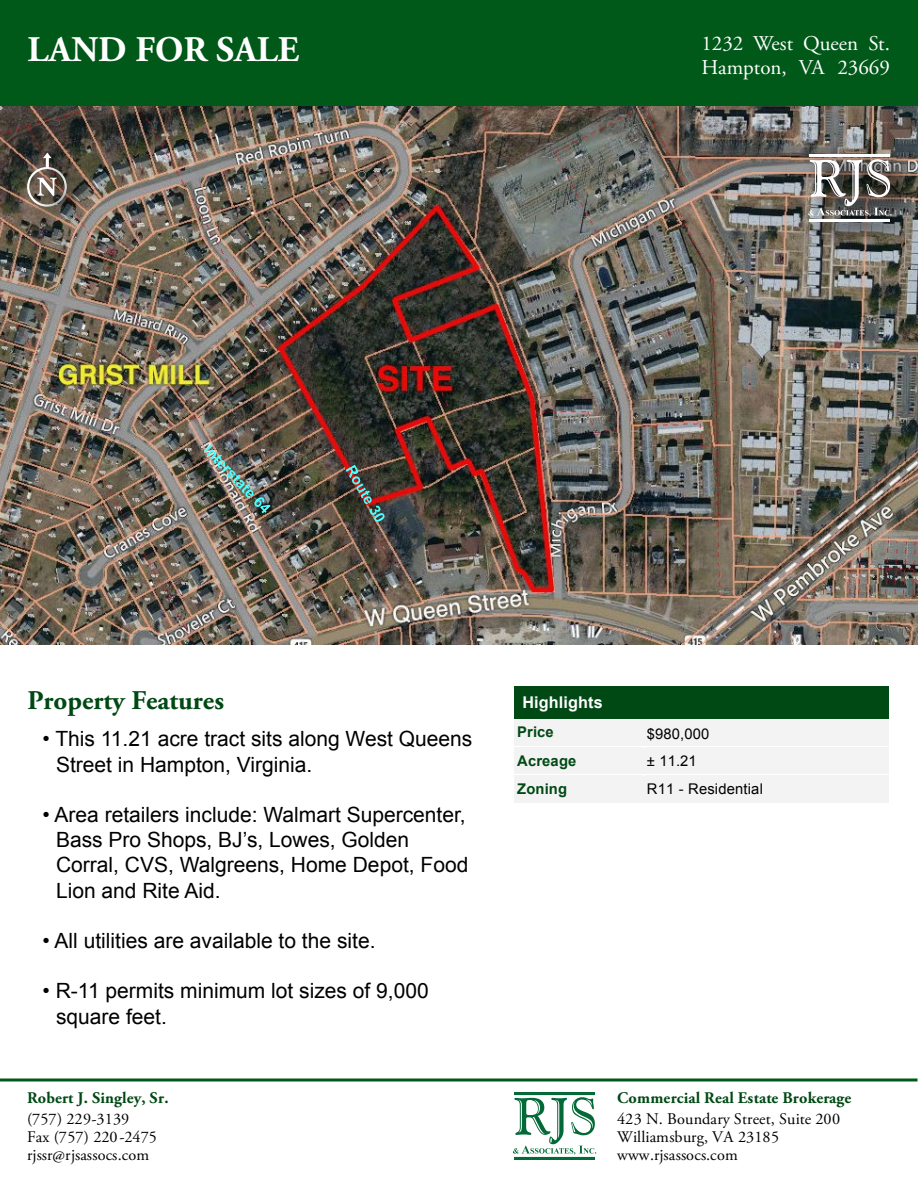
<style>
.page{position:relative;width:918px;height:1188px;background:#fff}
.page>*{position:absolute;margin:0;border:0;box-sizing:border-box;transform-origin:0 0}
.t1{font:700 36px "Adobe Garamond Pro";color:#fff}
.t2{font:700 27px "Adobe Garamond Pro";color:#004914}
.t3{font:21px/25.2px "Arial";color:#000}
.t4{font:21px/24px "Adobe Garamond Pro";color:#fff}
.t5{font:16.2px/17.9px "Adobe Garamond Pro";letter-spacing:.005em;color:#000}
.t6{font:700 16.2px "Adobe Garamond Pro";letter-spacing:.01em;color:#004914}
.t7{font:700 16.2px "Arial";letter-spacing:.01em;color:#fff}
.t8{font:14.7px "Arial";letter-spacing:.01em;color:#000}
.t9{font:700 14.7px "Arial";letter-spacing:.01em;color:#004914}
</style>
<div class="page">
<div style="left:0;top:0;width:918px;height:107px;background:#005919"></div>
<img style="left:0;top:107px;width:918px;height:538px">
<img style="left:15px;top:154px;width:85px;height:86px">
<img style="left:30px;top:140px;width:56px;height:25px">
<svg style="left:43px;top:153px;width:9px;height:12px"></svg>
<img style="left:24px;top:165px;width:66px;height:65px">
<svg style="left:37px;top:178px;width:20px;height:18px"></svg>
<hr style="left:0;top:1079px;width:918px;height:2px;background:#005919">
<div style="left:514px;top:686px;width:375px;height:33px;background:#004914"></div>
<div style="left:514px;top:719px;width:130px;height:27px;background:#f3f3f3"></div>
<div style="left:644px;top:719px;width:245px;height:27px;background:#f3f3f3"></div>
<div style="left:514px;top:747px;width:130px;height:27px;background:#f3f3f3"></div>
<div style="left:644px;top:747px;width:245px;height:27px;background:#f3f3f3"></div>
<div style="left:514px;top:776px;width:130px;height:27px;background:#f3f3f3"></div>
<div style="left:644px;top:776px;width:245px;height:27px;background:#f3f3f3"></div>
<svg style="left:513px;top:1097px;width:83px;height:58px"></svg>
<hr style="left:514px;top:1092px;width:81px;height:2px;background:#026937">
<hr style="left:514px;top:1094px;width:81px;height:1px;background:#026937">
<hr style="left:514px;top:1158px;width:81px;height:2px;background:#026937">
<hr style="left:514px;top:1157px;width:81px;height:1px;background:#026937">
<img style="left:795px;top:141px;width:123px;height:114px">
<svg style="left:808px;top:159px;width:84px;height:58px"></svg>
<hr style="left:809px;top:154px;width:81px;height:2px;background:#fff">
<hr style="left:809px;top:156px;width:81px;height:1px;background:#fff">
<hr style="left:809px;top:220px;width:81px;height:2px;background:#fff">
<hr style="left:809px;top:219px;width:81px;height:1px;background:#fff">
<img style="left:204px;top:444px;width:67px;height:69px">
<img style="left:346px;top:465px;width:39px;height:57px">
<h1 class="t1" style="left:27px;top:29px;width:273px">LAND FOR SALE</h1>
<p class="t4" style="left:701px;top:33px;width:190px">1232 West Queen St.<br>Hampton, VA 23669</p>
<p class="t2" style="left:27px;top:685px;width:198px">Property Features</p>
<p class="t7" style="left:522px;top:692px;width:82px">Highlights</p>
<p class="t9" style="left:517px;top:722px;width:38px">Price</p>
<p class="t8" style="left:647px;top:724px;width:64px">$980,000</p>
<p class="t9" style="left:517px;top:751px;width:61px">Acreage</p>
<p class="t8" style="left:647px;top:751px;width:51px">± 11.21</p>
<p class="t9" style="left:517px;top:779px;width:51px">Zoning</p>
<p class="t8" style="left:647px;top:779px;width:118px">R11 - Residential</p>
<p class="t3" style="left:56px;top:727px;width:418px;text-indent:-14px">• This 11.21 acre tract sits along West Queens<br>Street in Hampton, Virginia.</p>
<p class="t3" style="left:56px;top:802px;width:414px;text-indent:-14px">• Area retailers include: Walmart Supercenter, Bass Pro Shops, BJ’s, Lowes, Golden Corral, CVS, Walgreens, Home Depot, Food Lion and Rite Aid.</p>
<p class="t3" style="left:43px;top:928px;width:334px">• All utilities are available to the site.</p>
<p class="t3" style="left:56px;top:979px;width:374px;text-indent:-14px">• R-11 permits minimum lot sizes of 9,000 square feet.</p>
<p class="t6" style="left:27px;top:1089px;width:143px">Robert J. Singley, Sr.</p>
<p class="t5" style="left:27px;top:1111px;width:132px">(757) 229-3139<br>Fax (757) 220-2475 rjssr@rjsassocs.com</p>
<p class="t6" style="left:617px;top:1089px;width:236px">Commercial Real Estate Brokerage</p>
<p class="t5" style="left:617px;top:1111px;width:224px">423 N. Boundary Street, Suite 200<br>Williamsburg, VA 23185 www.rjsassocs.com</p>
</div>
